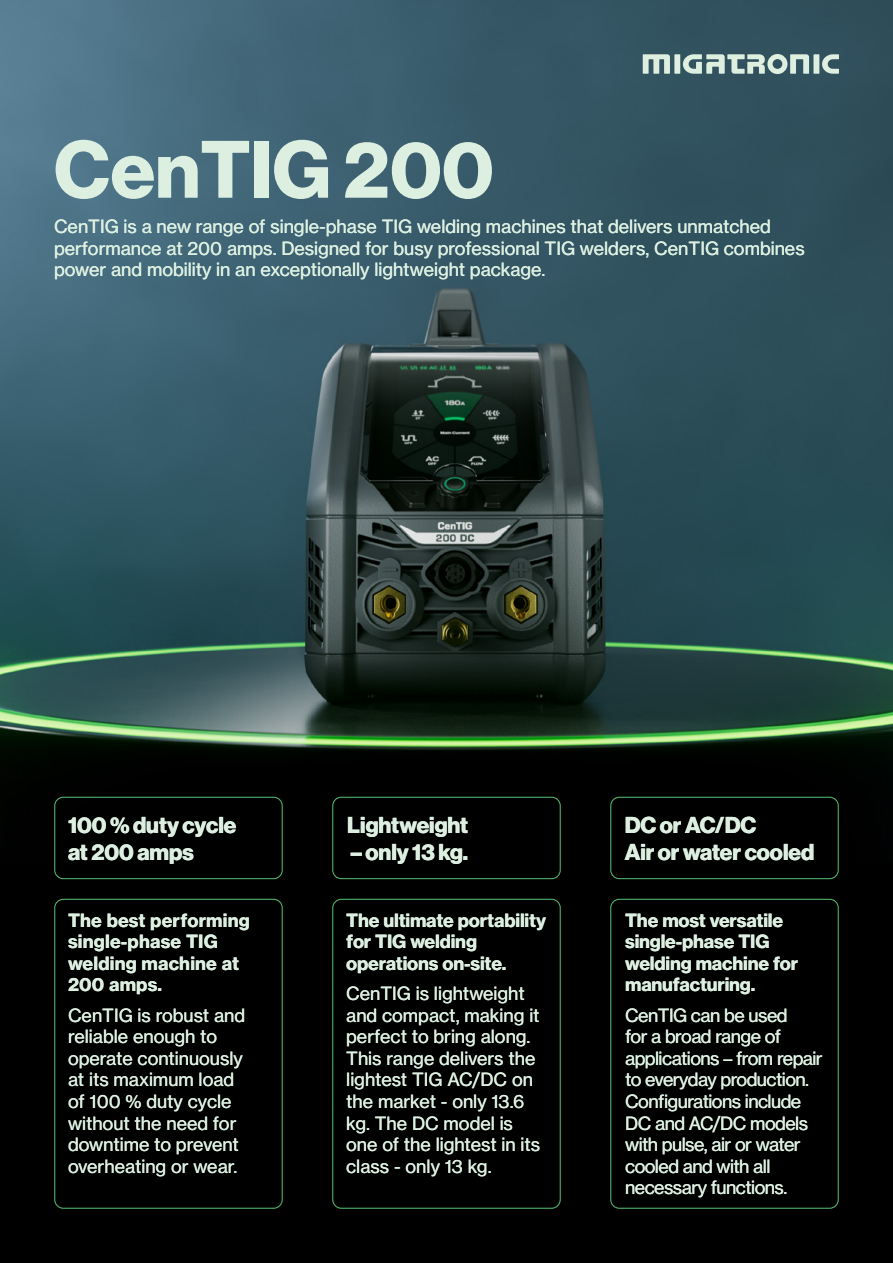
<style>
.page{position:relative;width:893px;height:1263px;background:#000}
.page>*{position:absolute;margin:0;border:0;box-sizing:border-box;transform-origin:0 0}
.t1{font:79.5px "N Haas Grotesk DS Pro 75 Bd";color:#dcefe1}
.t2{font:22.5px/27px "N Haas Grotesk DS Pro 75 Bd";color:#dcefe1}
.t3{font:18px/21.6px "N Haas Grotesk TX Pro 55 Rg";color:#dcefe1}
.t4{font:18px/21.6px "N Haas Grotesk TX Pro 55 Rg";letter-spacing:-.03em;color:#dcefe1}
.t5{font:18px/21.6px "N Haas Grotesk TX Pro 75 Bd";letter-spacing:-.01em;color:#dcefe1}
.t6{font:18px/21.6px "N Haas Grotesk TX Pro 75 Bd";letter-spacing:.01em;color:#dcefe1}
</style>
<div class="page">
<img style="left:0;top:0;width:893px;height:803px">
<div style="left:54px;top:797px;width:229px;height:82px;border:1px solid #54bb70;border-radius:9px"></div>
<div style="left:332px;top:797px;width:229px;height:82px;border:1px solid #54bb70;border-radius:9px"></div>
<div style="left:610px;top:797px;width:229px;height:82px;border:1px solid #54bb70;border-radius:9px"></div>
<div style="left:54px;top:899px;width:229px;height:310px;border:1px solid #54bb70;border-radius:9px"></div>
<div style="left:332px;top:899px;width:229px;height:310px;border:1px solid #54bb70;border-radius:9px"></div>
<div style="left:610px;top:899px;width:229px;height:310px;border:1px solid #54bb70;border-radius:9px"></div>
<div style="left:674px;top:54px;width:6px;height:20px;background:#deefe0"></div>
<div style="left:813px;top:54px;width:6px;height:20px;background:#deefe0"></div>
<svg style="left:822px;top:54px;width:17px;height:20px"></svg>
<svg style="left:643px;top:54px;width:27px;height:20px"></svg>
<svg style="left:683px;top:54px;width:126px;height:20px;background:#96adaa"></svg>
<h1 class="t1" style="left:54px;top:123px;width:441px">CenTIG 200</h1>
<p class="t3" style="left:54px;top:216px;width:752px">CenTIG is a new range of single-phase TIG welding machines that delivers unmatched performance at 200 amps. Designed for busy professional TIG welders, CenTIG combines power and mobility in an exceptionally lightweight package.</p>
<p class="t2" style="left:68px;top:812px;width:170px">100 % duty cycle at 200 amps</p>
<p class="t2" style="left:347px;top:812px;width:122px">Lightweight</p>
<p class="t2" style="left:351px;top:839px;width:119px">– only 13 kg.</p>
<p class="t6" style="left:68px;top:909px;width:183px">The best performing single-phase TIG welding machine at<br>200 amps.</p>
<p class="t3" style="left:68px;top:1004px;width:179px">CenTIG is robust and reliable enough to operate continuously at its maximum load of 100 % duty cycle without the need for downtime to prevent overheating or wear.</p>
<p class="t5" style="left:346px;top:909px;width:202px">The ultimate portability for TIG welding operations on-site.</p>
<p class="t3" style="left:346px;top:982px;width:196px">CenTIG is lightweight and compact, making it perfect to bring along.<br>This range delivers the lightest TIG AC/DC on the market - only 13.6 kg. The DC model is one of the lightest in its class - only 13 kg.</p>
<p class="t2" style="left:625px;top:812px;width:191px">DC or AC/DC<br>Air or water cooled</p>
<p class="t5" style="left:625px;top:909px;width:174px">The most versatile single-phase TIG welding machine for manufacturing.</p>
<p class="t4" style="left:625px;top:1004px;width:199px">CenTIG can be used<br>for a broad range of applications – from repair to everyday production.<br>Configurations include<br>DC and AC/DC models with pulse, air or water cooled and with all necessary functions.</p>
</div>
